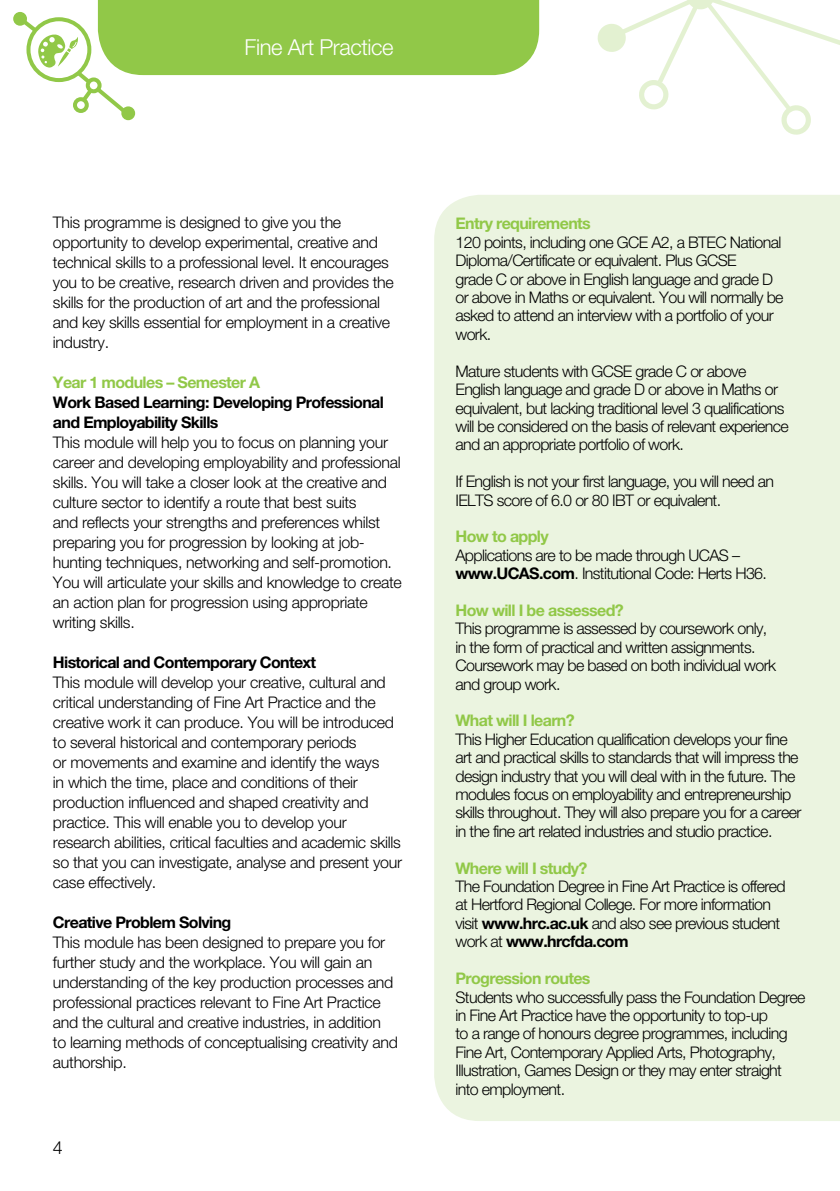
<style>
.page{position:relative;width:840px;height:1191px;background:#fff}
.page>*{position:absolute;margin:0;border:0;box-sizing:border-box;transform-origin:0 0}
.t1{font:300 22px "Helvetica Neue LT Std";letter-spacing:-.02em;color:#fff}
.t2{font:300 18px "Helvetica Neue LT Std";color:#000}
.t3{font:300 16px/20px "Helvetica Neue LT Std";letter-spacing:-.02em;color:#000}
.t4{font:300 16px/18.4px "Helvetica Neue LT Std";letter-spacing:-.04em;color:#000}
.t5{font:700 16px "Helvetica Neue LT Std";letter-spacing:-.04em;color:#91c848}
.t6{font:700 16px/20px "Helvetica Neue LT Std";letter-spacing:-.04em;color:#000}
.s1{font-weight:700}
</style>
<div class="page">
<div style="left:13px;top:12px;width:14px;height:14px;border:2px solid #91c848;border-radius:50%"></div>
<div style="left:121px;top:106px;width:14px;height:14px;border:2px solid #91c848;border-radius:50%"></div>
<svg style="left:597px;top:0;width:242px;height:135px"></svg>
<div style="left:434px;top:195px;width:405px;height:926px;background:#ebf4e0"></div>
<svg style="left:16px;top:0;width:523px;height:117px"></svg>
<h1 class="t1" style="left:244px;top:34px;width:150px">Fine Art Practice</h1>
<p class="t3" style="left:53px;top:212px;width:342px">This programme is designed to give you the opportunity to develop experimental, creative and technical skills to a professional level. It encourages you to be creative, research driven and provides the skills for the production of art and the professional and key skills essential for employment in a creative industry.</p>
<p class="t5" style="left:53px;top:372px;width:209px">Year 1 modules – Semester A</p>
<p class="t6" style="left:53px;top:392px;width:332px">Work Based Learning: Developing Professional and Employability Skills</p>
<p class="t3" style="left:53px;top:432px;width:350px">This module will help you to focus on planning your career and developing employability and professional skills. You will take a closer look at the creative and culture sector to identify a route that best suits<br>and reflects your strengths and preferences whilst preparing you for progression by looking at job&shy;hunting techniques, networking and self-promotion.<br>You will articulate your skills and knowledge to create an action plan for progression using appropriate writing skills.</p>
<p class="t6" style="left:53px;top:652px;width:264px">Historical and Contemporary Context</p>
<p class="t3" style="left:53px;top:672px;width:350px">This module will develop your creative, cultural and critical understanding of Fine Art Practice and the creative work it can produce. You will be introduced to several historical and contemporary periods<br>or movements and examine and identify the ways<br>in which the time, place and conditions of their production influenced and shaped creativity and practice. This will enable you to develop your research abilities, critical faculties and academic skills so that you can investigate, analyse and present your case effectively.</p>
<p class="t6" style="left:53px;top:912px;width:180px">Creative Problem Solving</p>
<p class="t3" style="left:53px;top:932px;width:346px">This module has been designed to prepare you for further study and the workplace. You will gain an understanding of the key production processes and professional practices relevant to Fine Art Practice and the cultural and creative industries, in addition to learning methods of conceptualising creativity and authorship.</p>
<p class="t2" style="left:53px;top:1136px;width:12px">4</p>
<p class="t5" style="left:455px;top:214px;width:137px">Entry requirements</p>
<p class="t4" style="left:455px;top:233px;width:329px">120 points, including one GCE A2, a BTEC National Diploma/Certificate or equivalent. Plus GCSE<br>grade C or above in English language and grade D or above in Maths or equivalent. You will normally be asked to attend an interview with a portfolio of your work.</p>
<p class="t4" style="left:455px;top:361px;width:334px">Mature students with GCSE grade C or above English language and grade D or above in Maths or equivalent, but lacking traditional level 3 qualifications will be considered on the basis of relevant experience and an appropriate portfolio of work.</p>
<p class="t4" style="left:455px;top:472px;width:320px">If English is not your first language, you will need an<br>IELTS score of 6.0 or 80 IBT or equivalent.</p>
<p class="t5" style="left:455px;top:527px;width:95px">How to apply</p>
<p class="t4" style="left:455px;top:545px;width:313px">Applications are to be made through UCAS – <span class="s1">www.UCAS.com</span>. Institutional Code: Herts H36.</p>
<p class="t5" style="left:455px;top:600px;width:170px">How will I be assessed?</p>
<p class="t4" style="left:455px;top:619px;width:322px">This programme is assessed by coursework only, in the form of practical and written assignments.<br>Coursework may be based on both individual work and group work.</p>
<p class="t5" style="left:455px;top:711px;width:121px">What will I learn?</p>
<p class="t4" style="left:455px;top:729px;width:347px">This Higher Education qualification develops your fine art and practical skills to standards that will impress the design industry that you will deal with in the future. The modules focus on employability and entrepreneurship skills throughout. They will also prepare you for a career in the fine art related industries and studio practice.</p>
<p class="t5" style="left:455px;top:858px;width:133px">Where will I study?</p>
<p class="t4" style="left:455px;top:877px;width:331px">The Foundation Degree in Fine Art Practice is offered at Hertford Regional College. For more information visit <span class="s1">www.hrc.ac.uk</span> and also see previous student work at <span class="s1">www.hrcfda.com</span></p>
<p class="t5" style="left:455px;top:968px;width:136px">Progression routes</p>
<p class="t4" style="left:455px;top:987px;width:351px">Students who successfully pass the Foundation Degree in Fine Art Practice have the opportunity to top-up<br>to a range of honours degree programmes, including Fine Art, Contemporary Applied Arts, Photography, Illustration, Games Design or they may enter straight into employment.</p>
</div>
